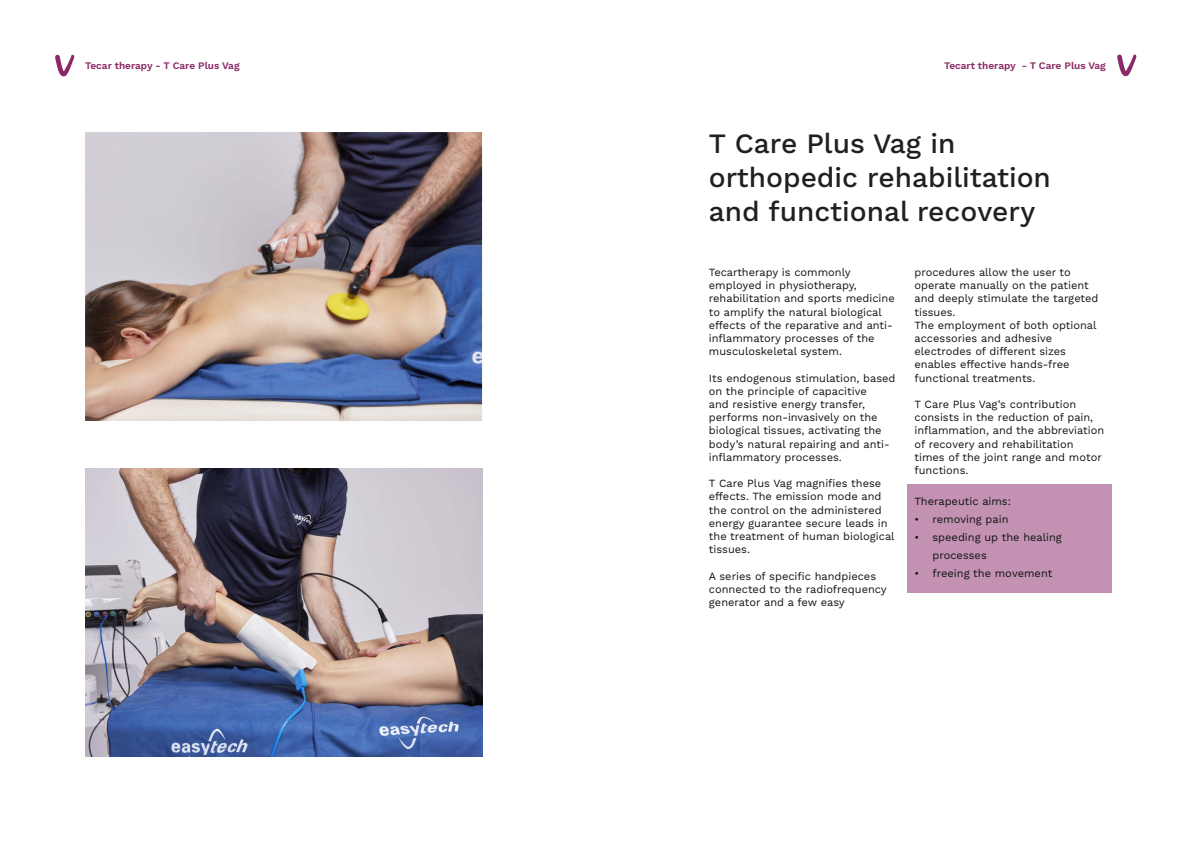
<style>
.page{position:relative;width:1191px;height:842px;background:#fff}
.page>*{position:absolute;margin:0;border:0;box-sizing:border-box;transform-origin:0 0}
.t1{font:500 28px/33.6px "Work Sans";color:#231f20}
.t2{font:11px/13.2px "Work Sans";color:#0f1313}
.t3{font:600 10px "Work Sans";color:#8a2867}
</style>
<div class="page">
<div style="left:907px;top:484px;width:204px;height:108px;background:#c391b1"></div>
<svg style="left:1117px;top:54px;width:20px;height:23px"></svg>
<svg style="left:55px;top:54px;width:20px;height:23px"></svg>
<img style="left:85px;top:132px;width:397px;height:289px">
<img style="left:85px;top:468px;width:397px;height:289px">
<p class="t3" style="left:85px;top:60px;width:156px">Tecar therapy - T Care Plus Vag</p>
<p class="t3" style="left:944px;top:60px;width:163px">Tecart therapy - T Care Plus Vag</p>
<h1 class="t1" style="left:709px;top:128px;width:343px">T Care Plus Vag in orthopedic rehabilitation and functional recovery</h1>
<p class="t2" style="left:709px;top:266px;width:187px">Tecartherapy is commonly employed in physiotherapy, rehabilitation and sports medicine to amplify the natural biological effects of the reparative and anti&shy;inflammatory processes of the musculoskeletal system.</p>
<p class="t2" style="left:709px;top:372px;width:188px">Its endogenous stimulation, based on the principle of capacitive<br>and resistive energy transfer, performs non-invasively on the biological tissues, activating the body’s natural repairing and anti&shy;inflammatory processes.</p>
<p class="t2" style="left:709px;top:477px;width:187px">T Care Plus Vag magnifies these effects. The emission mode and the control on the administered energy guarantee secure leads in the treatment of human biological tissues.</p>
<p class="t2" style="left:709px;top:570px;width:179px">A series of specific handpieces connected to the radiofrequency generator and a few easy</p>
<p class="t2" style="left:914px;top:266px;width:185px">procedures allow the user to operate manually on the patient and deeply stimulate the targeted tissues.<br>The employment of both optional accessories and adhesive electrodes of different sizes enables effective hands-free functional treatments.</p>
<p class="t2" style="left:914px;top:398px;width:191px">T Care Plus Vag’s contribution consists in the reduction of pain, inflammation, and the abbreviation of recovery and rehabilitation times of the joint range and motor functions.</p>
<p class="t2" style="left:914px;top:495px;width:98px">Therapeutic aims:</p>
<p class="t2" style="left:914px;top:513px;width:96px">• removing pain</p>
<p class="t2" style="left:932px;top:529px;width:131px;line-height:18px;text-indent:-18px">• speeding up the healing processes</p>
<p class="t2" style="left:914px;top:567px;width:139px">• freeing the movement</p>
</div>
